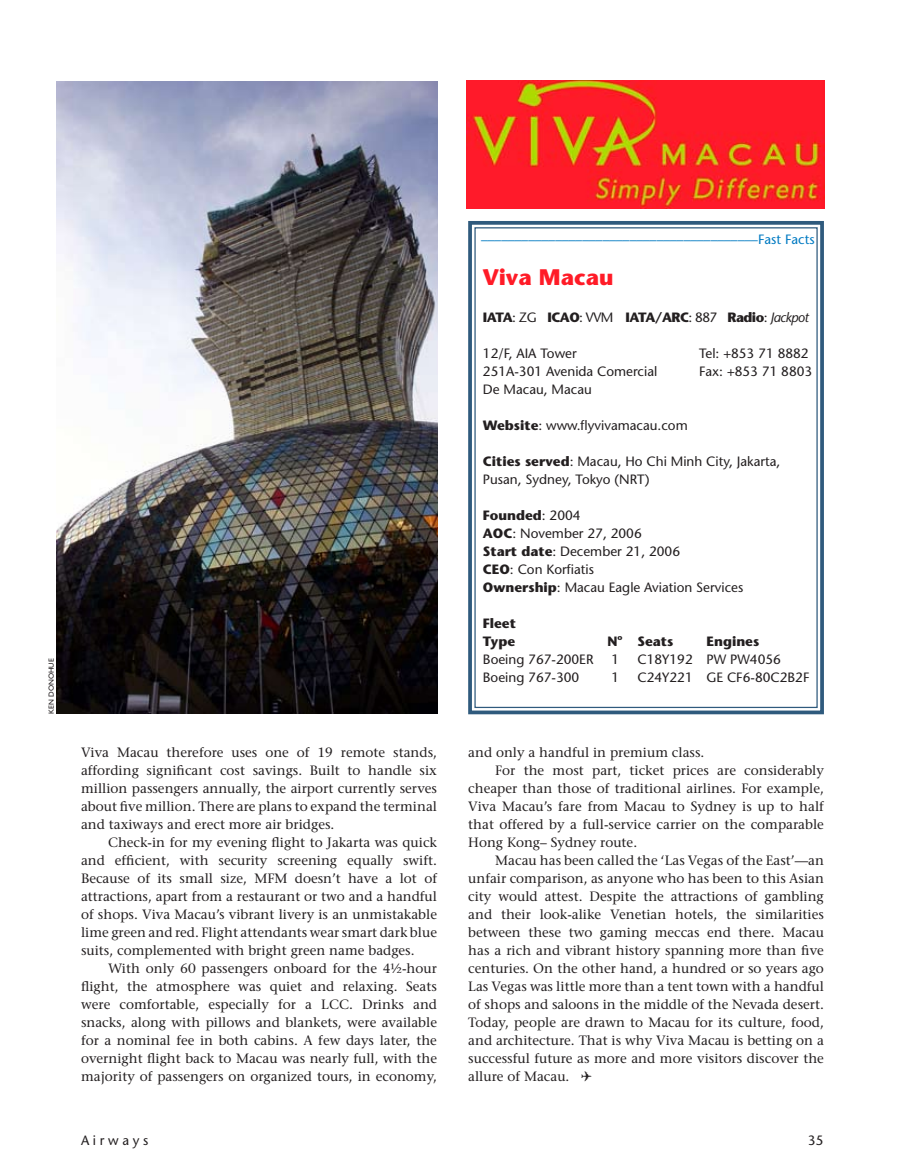
<style>
.page{position:relative;width:905px;height:1175px;background:#fff}
.page>*{position:absolute;margin:0;border:0;box-sizing:border-box;transform-origin:0 0}
.t1{font:700 22.5px "Stone Sans";color:#ff1b27}
.t2{font:13.5px/18px "Stone Serif";color:#231f20;text-align:justify}
.t3{font:13.5px/18px "Stone Sans";color:#231f20}
.t4{font:13.5px "Stone Sans";color:#007ac2}
.t5{font:700 13.5px "Stone Sans";letter-spacing:-.04em;color:#231f20}
.t6{font:700 13.5px/18px "Stone Sans";color:#231f20}
.t7{font:700 13.5px "Stone Sans";letter-spacing:-.02em;color:#231f20}
.t8{font:13.5px "Stone Sans";letter-spacing:.27em;color:#231f20}
.t9{font:7.5px "Gill Sans";color:#231f20}
.s1{font-weight:400}
.s2{font-weight:400;font-style:italic}
.s3{font-weight:700}
</style>
<div class="page">
<svg style="left:468px;top:221px;width:356px;height:494px"></svg>
<img style="left:56px;top:81px;width:382px;height:632px">
<img style="left:466px;top:80px;width:358px;height:129px">
<p class="t9" style="left:47px;top:713px;width:56px;rotate:-90deg">KEN DONOHUE</p>
<p class="t4" style="left:481px;top:231px;width:335px">–––––––––––––––––––––––––––––––––––––––––Fast Facts</p>
<h1 class="t1" style="left:483px;top:263px;width:132px">Viva Macau</h1>
<p class="t5" style="left:483px;top:308px;width:327px">IATA<span class="s1">: ZG</span> ICAO<span class="s1">: VVM</span> IATA/ARC<span class="s1">: 887</span> Radio<span class="s1">:</span> <span class="s2">Jackpot</span></p>
<p class="t3" style="left:483px;top:344px;width:95px">12/F, AIA Tower</p>
<p class="t3" style="left:699px;top:344px;width:111px">Tel: +853 71 8882</p>
<p class="t3" style="left:483px;top:362px;width:176px">251A-301 Avenida Comercial</p>
<p class="t3" style="left:699px;top:362px;width:115px">Fax: +853 71 8803</p>
<p class="t3" style="left:483px;top:380px;width:110px">De Macau, Macau</p>
<p class="t3" style="left:483px;top:416px;width:206px"><span class="s3">Website</span>: www.flyvivamacau.com</p>
<p class="t3" style="left:483px;top:452px;width:299px"><span class="s3">Cities served</span>: Macau, Ho Chi Minh City, Jakarta,<br>Pusan, Sydney, Tokyo (NRT)</p>
<p class="t3" style="left:483px;top:506px;width:262px"><span class="s3">Founded</span>: 2004<br><span class="s3">AOC</span>: November 27, 2006<br><span class="s3">Start date</span>: December 21, 2006<br><span class="s3">CEO</span>: Con Korfiatis<br><span class="s3">Ownership</span>: Macau Eagle Aviation Services</p>
<p class="t6" style="left:483px;top:613px;width:35px">Fleet<br>Type</p>
<p class="t7" style="left:607px;top:632px;width:67px">N<sup>o</sup> Seats</p>
<p class="t6" style="left:706px;top:631px;width:54px">Engines</p>
<p class="t2" style="left:81px;top:742px;width:357px">Viva Macau therefore uses one of 19 remote stands, affording significant cost savings. Built to handle six million passengers annually, the airport currently serves about five million. There are plans to expand the terminal and taxiways and erect more air bridges.</p>
<p class="t2" style="left:81px;top:832px;width:357px;text-indent:27px">Check-in for my evening flight to Jakarta was quick and efficient, with security screening equally swift.<br>Because of its small size, MFM doesn’t have a lot of attractions, apart from a restaurant or two and a handful of shops. Viva Macau’s vibrant livery is an unmistakable lime green and red. Flight attendants wear smart dark blue suits, complemented with bright green name badges.</p>
<p class="t2" style="left:81px;top:958px;width:357px;text-indent:27px">With only 60 passengers onboard for the 4½-hour flight, the atmosphere was quiet and relaxing. Seats were comfortable, especially for a LCC. Drinks and snacks, along with pillows and blankets, were available for a nominal fee in both cabins. A few days later, the overnight flight back to Macau was nearly full, with the majority of passengers on organized tours, in economy,</p>
<p class="t3" style="left:483px;top:650px;width:112px">Boeing 767-200ER</p>
<p class="t3" style="left:611px;top:650px;width:9px">1</p>
<p class="t3" style="left:637px;top:650px;width:145px">C18Y192 PW PW4056</p>
<p class="t3" style="left:483px;top:668px;width:98px">Boeing 767-300</p>
<p class="t3" style="left:611px;top:668px;width:9px">1</p>
<p class="t3" style="left:637px;top:668px;width:174px">C24Y221 GE CF6-80C2B2F</p>
<p class="t2" style="left:468px;top:742px;width:238px">and only a handful in premium class.</p>
<p class="t2" style="left:495px;top:760px;width:330px">For the most part, ticket prices are considerably</p>
<p class="t2" style="left:468px;top:778px;width:357px">cheaper than those of traditional airlines. For example,</p>
<p class="t2" style="left:468px;top:796px;width:357px">Viva Macau’s fare from Macau to Sydney is up to half</p>
<p class="t2" style="left:468px;top:814px;width:357px">that offered by a full-service carrier on the comparable</p>
<p class="t2" style="left:468px;top:832px;width:170px">Hong Kong– Sydney route.</p>
<p class="t2" style="left:495px;top:850px;width:330px">Macau has been called the ‘Las Vegas of the East’—an</p>
<p class="t2" style="left:468px;top:868px;width:357px">unfair comparison, as anyone who has been to this Asian</p>
<p class="t2" style="left:468px;top:886px;width:357px">city would attest. Despite the attractions of gambling</p>
<p class="t2" style="left:468px;top:904px;width:357px">and their look-alike Venetian hotels, the similarities</p>
<p class="t2" style="left:468px;top:922px;width:357px">between these two gaming meccas end there. Macau</p>
<p class="t2" style="left:468px;top:940px;width:357px">has a rich and vibrant history spanning more than five</p>
<p class="t2" style="left:468px;top:958px;width:357px">centuries. On the other hand, a hundred or so years ago</p>
<p class="t2" style="left:468px;top:976px;width:357px">Las Vegas was little more than a tent town with a handful</p>
<p class="t2" style="left:468px;top:994px;width:357px">of shops and saloons in the middle of the Nevada desert.</p>
<p class="t2" style="left:468px;top:1012px;width:357px">Today, people are drawn to Macau for its culture, food,</p>
<p class="t2" style="left:468px;top:1030px;width:357px">and architecture. That is why Viva Macau is betting on a</p>
<p class="t2" style="left:468px;top:1048px;width:357px">successful future as more and more visitors discover the</p>
<p class="t2" style="left:468px;top:1066px;width:125px">allure of Macau. ✈</p>
<p class="t8" style="left:81px;top:1132px;width:69px">Airways</p>
<p class="t3" style="left:808px;top:1131px;width:17px">35</p>
</div>
